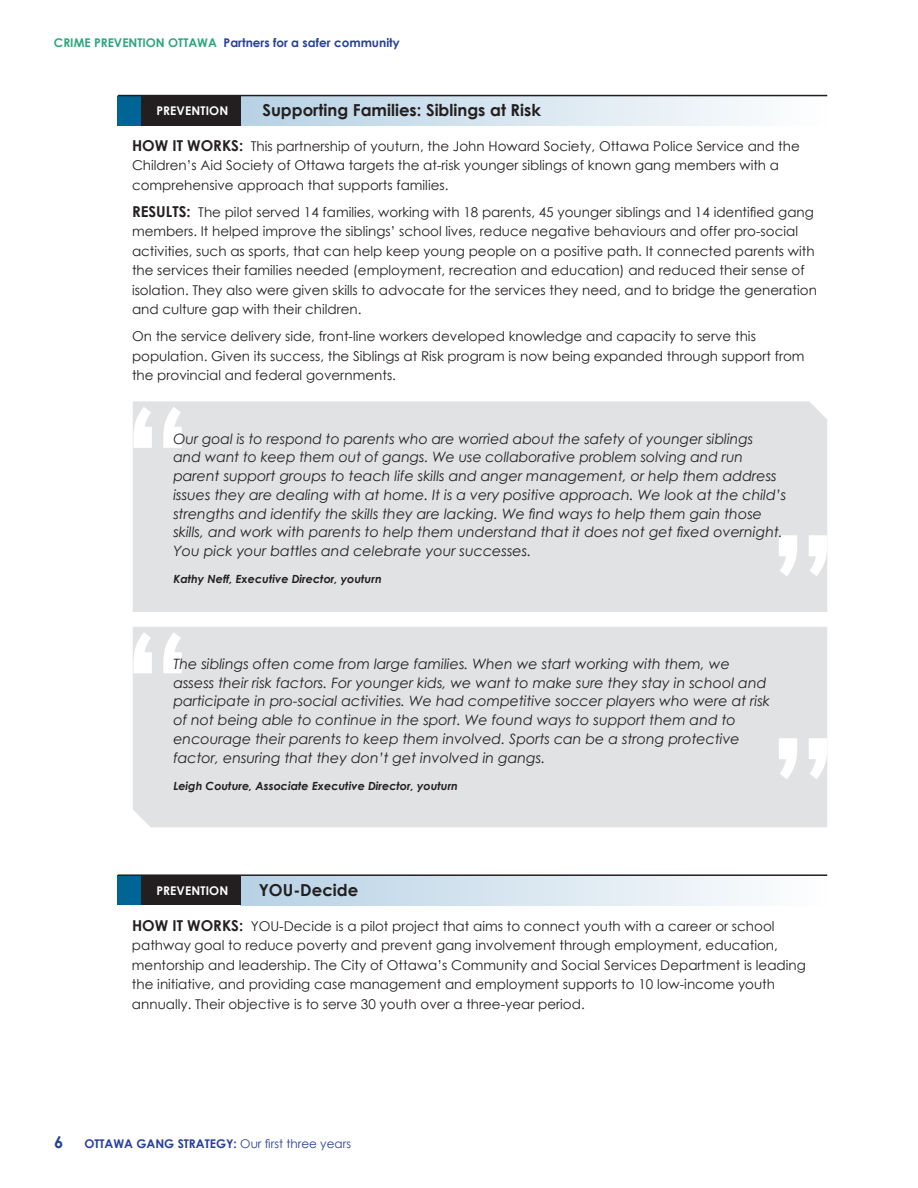
<style>
.page{position:relative;width:918px;height:1188px;background:#fff}
.page>*{position:absolute;margin:0;border:0;box-sizing:border-box;transform-origin:0 0}
.t1{font:700 150px "Century Gothic";color:#fff}
.t2{font:700 16.5px "Century Gothic";color:#231f20}
.t3{font:700 16.5px "Century Gothic";color:#274199}
.t4{font:italic 14.25px/18.8px "Century Gothic";color:#231f20}
.t5{font:13.5px/19.5px "Century Gothic";color:#231f20}
.t6{font:700 12px "Century Gothic";color:#274199}
.t7{font:700 12px "Century Gothic";letter-spacing:.01em;color:#fff}
.t8{font:italic 700 11.25px "Century Gothic";color:#231f20}
.s1{color:#2fa67f}
.s2{font-weight:700;font-size:15px}
.s3{font-weight:400}
</style>
<div class="page">
<div style="left:241px;top:876px;width:587px;height:29px;background:linear-gradient(to right,#b7d2e5,#fefefe)"></div>
<div style="left:241px;top:96px;width:586px;height:30px;background:linear-gradient(to right,#b7d2e4,#fefefe)"></div>
<div style="left:118px;top:96px;width:23px;height:30px;background:#006494"></div>
<div style="left:141px;top:96px;width:100px;height:30px;background:#231f20"></div>
<hr style="left:118px;top:95px;width:709px;height:1px;background:#231f20">
<div style="left:118px;top:875px;width:23px;height:30px;background:#006494"></div>
<div style="left:141px;top:875px;width:100px;height:30px;background:#231f20"></div>
<hr style="left:118px;top:874px;width:709px;height:2px;background:#231f20">
<div style="left:133px;top:401px;width:694px;height:211px;background:#e1e2e4"></div>
<div style="left:133px;top:627px;width:694px;height:200px;background:#e1e2e4"></div>
<p class="t6" style="left:54px;top:35px;width:347px"><span class="s1">CRIME PREVENTIO N OTTAWA</span> PARTNERS FOR A SAFER COMMUNITY</p>
<p class="t7" style="left:156px;top:103px;width:73px">PREVENTION</p>
<p class="t2" style="left:262px;top:100px;width:280px">SUPPORTING FAMILIES: SIBLINGS AT RISK</p>
<p class="t5" style="left:132px;top:136px;width:669px"><span class="s2">HOW IT WORKS:</span> This partnership of youturn, the John Howard Society, Ottawa Police Service and the<br>Children’s Aid Society of Ottawa targets the at-risk younger siblings of known gang members with a comprehensive approach that supports families.</p>
<p class="t5" style="left:132px;top:202px;width:686px"><span class="s2">RESULTS:</span> The pilot served 14 families, working with 18 parents, 45 younger siblings and 14 identified gang members. It helped improve the siblings’ school lives, reduce negative behaviours and offer pro-social activities, such as sports, that can help keep young people on a positive path. It connected parents with the services their families needed (employment, recreation and education) and reduced their sense of isolation. They also were given skills to advocate for the services they need, and to bridge the generation and culture gap with their children.</p>
<p class="t5" style="left:132px;top:326px;width:674px">On the service delivery side, front-line workers developed knowledge and capacity to serve this population. Given its success, the Siblings at Risk program is now being expanded through support from the provincial and federal governments.</p>
<h1 class="t1" style="left:122px;top:368px;width:73px">“</h1>
<p class="t4" style="left:173px;top:429px;width:615px">Our goal is to respond to parents who are worried about the safety of younger siblings<br>and want to keep them out of gangs. We use collaborative problem solving and run parent support groups to teach life skills and anger management, or help them address issues they are dealing with at home. It is a very positive approach. We look at the child’s strengths and identify the skills they are lacking. We find ways to help them gain those skills, and work with parents to help them understand that it does not get fixed overnight.<br>You pick your battles and celebrate your successes.</p>
<p class="t8" style="left:173px;top:572px;width:210px">Kathy Neff, Executive Director, youturn</p>
<h1 class="t1" style="left:767px;top:497px;width:74px">”</h1>
<h1 class="t1" style="left:122px;top:594px;width:73px">“</h1>
<p class="t4" style="left:173px;top:654px;width:598px">The siblings often come from large families. When we start working with them, we assess their risk factors. For younger kids, we want to make sure they stay in school and participate in pro-social activities. We had competitive soccer players who were at risk of not being able to continue in the sport. We found ways to support them and to encourage their parents to keep them involved. Sports can be a strong protective factor, ensuring that they don’t get involved in gangs.</p>
<p class="t8" style="left:173px;top:778px;width:286px">Leigh Couture, Associate Executive Director, youturn</p>
<h1 class="t1" style="left:767px;top:700px;width:74px">”</h1>
<p class="t7" style="left:156px;top:883px;width:73px">PREVENTION</p>
<p class="t2" style="left:259px;top:880px;width:101px">YOU-DECIDE</p>
<p class="t5" style="left:132px;top:916px;width:675px"><span class="s2">HOW IT WORKS:</span> YOU-Decide is a pilot project that aims to connect youth with a career or school pathway goal to reduce poverty and prevent gang involvement through employment, education, mentorship and leadership. The City of Ottawa’s Community and Social Services Department is leading the initiative, and providing case management and employment supports to 10 low-income youth annually. Their objective is to serve 30 youth over a three-year period.</p>
<p class="t3" style="left:54px;top:1132px;width:11px">6</p>
<p class="t6" style="left:84px;top:1136px;width:268px">OTTAWA GANG STRATEGY: <span class="s3">Our first three years</span></p>
</div>
